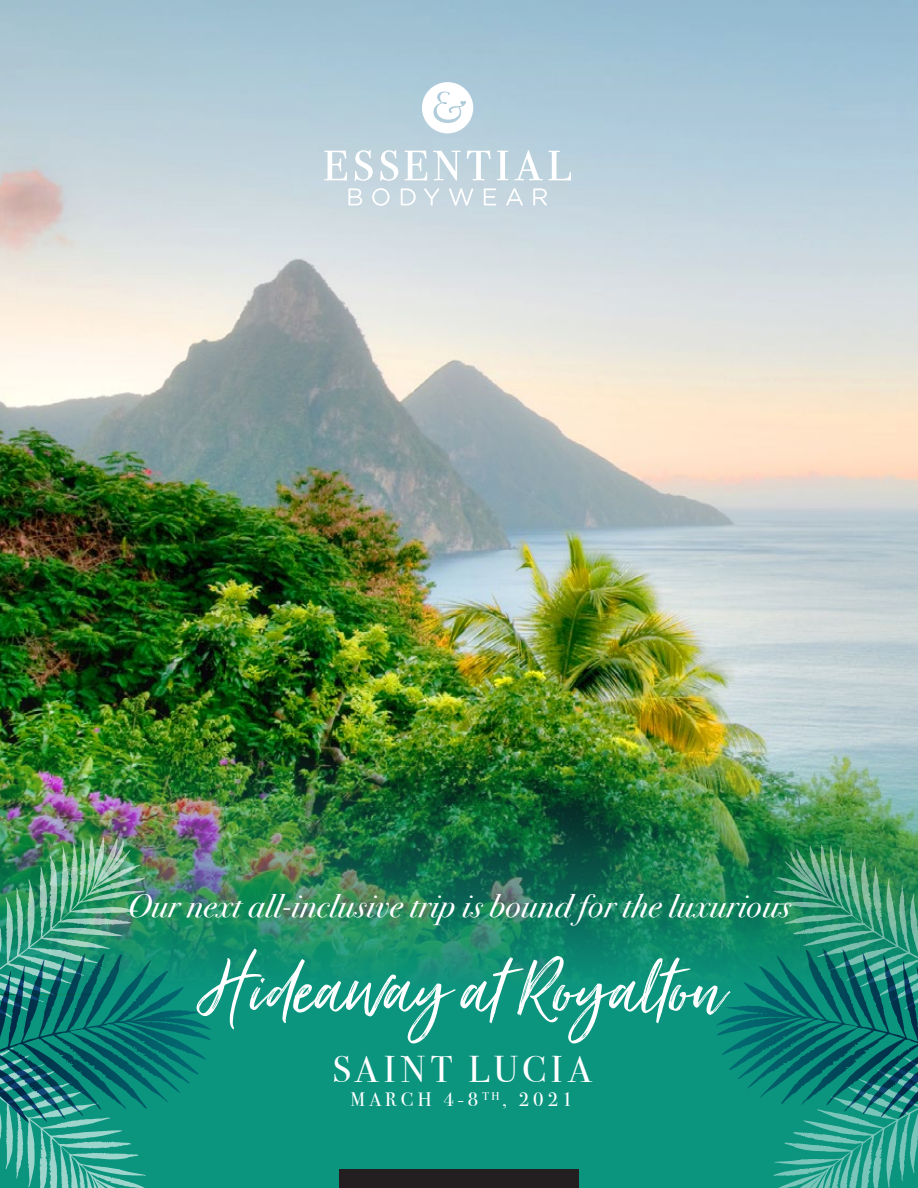
<style>
.page{position:relative;width:918px;height:1188px;background:#fff}
.page>*{position:absolute;margin:0;border:0;box-sizing:border-box;transform-origin:0 0}
.t1{font:94.5px "Just Lovely Slanted";letter-spacing:.005em;color:#fff}
.t2{font:37.2px "Bodoni Svty Two ITCTT";letter-spacing:.13em;color:#fff}
.t3{font:italic 32.85px "Bodoni Svty Two ITCTT";letter-spacing:.02em;color:#fff}
.t4{font:19.5px "Bodoni Svty Two ITCTT";letter-spacing:.21em;color:#fff}
</style>
<div class="page">
<div style="left:1px;top:0;width:917px;height:1188px;background:#0b957f"></div>
<img style="left:1px;top:293px;width:917px;height:446px">
<img style="left:0;top:739px;width:918px;height:259px">
<svg style="left:0;top:0;width:918px;height:293px;background:#baced9"></svg>
<div style="left:339px;top:1170px;width:240px;height:18px;background:#231f20"></div>
<svg style="left:773px;top:1036px;width:145px;height:152px"></svg>
<svg style="left:773px;top:844px;width:145px;height:186px"></svg>
<img style="left:0;top:837px;width:146px;height:351px">
<svg style="left:324px;top:150px;width:23px;height:31px"></svg>
<svg style="left:355px;top:150px;width:18px;height:31px"></svg>
<svg style="left:380px;top:150px;width:18px;height:31px"></svg>
<svg style="left:404px;top:150px;width:23px;height:31px"></svg>
<svg style="left:433px;top:151px;width:28px;height:30px"></svg>
<svg style="left:467px;top:151px;width:24px;height:29px"></svg>
<svg style="left:497px;top:151px;width:11px;height:29px"></svg>
<svg style="left:514px;top:150px;width:57px;height:31px;background:#cadce4"></svg>
<svg style="left:348px;top:188px;width:14px;height:17px"></svg>
<svg style="left:372px;top:188px;width:18px;height:18px"></svg>
<svg style="left:401px;top:188px;width:15px;height:17px"></svg>
<svg style="left:424px;top:188px;width:15px;height:18px"></svg>
<svg style="left:449px;top:188px;width:24px;height:18px"></svg>
<svg style="left:484px;top:188px;width:12px;height:17px"></svg>
<svg style="left:506px;top:188px;width:17px;height:18px"></svg>
<svg style="left:533px;top:188px;width:14px;height:18px"></svg>
<svg style="left:422px;top:82px;width:51px;height:51px;background:#e7eff3"></svg>
<p class="t3" style="left:128px;top:877px;width:664px">Our next all-inclusive trip is bound for the luxurious</p>
<p class="t1" style="left:201px;top:932px;width:523px">Hideaway at Royalton</p>
<p class="t2" style="left:332px;top:1039px;width:260px">SAINT LUCIA</p>
<p class="t4" style="left:351px;top:1084px;width:224px">MARCH 4-8 <sup>TH</sup>, 2021</p>
</div>
